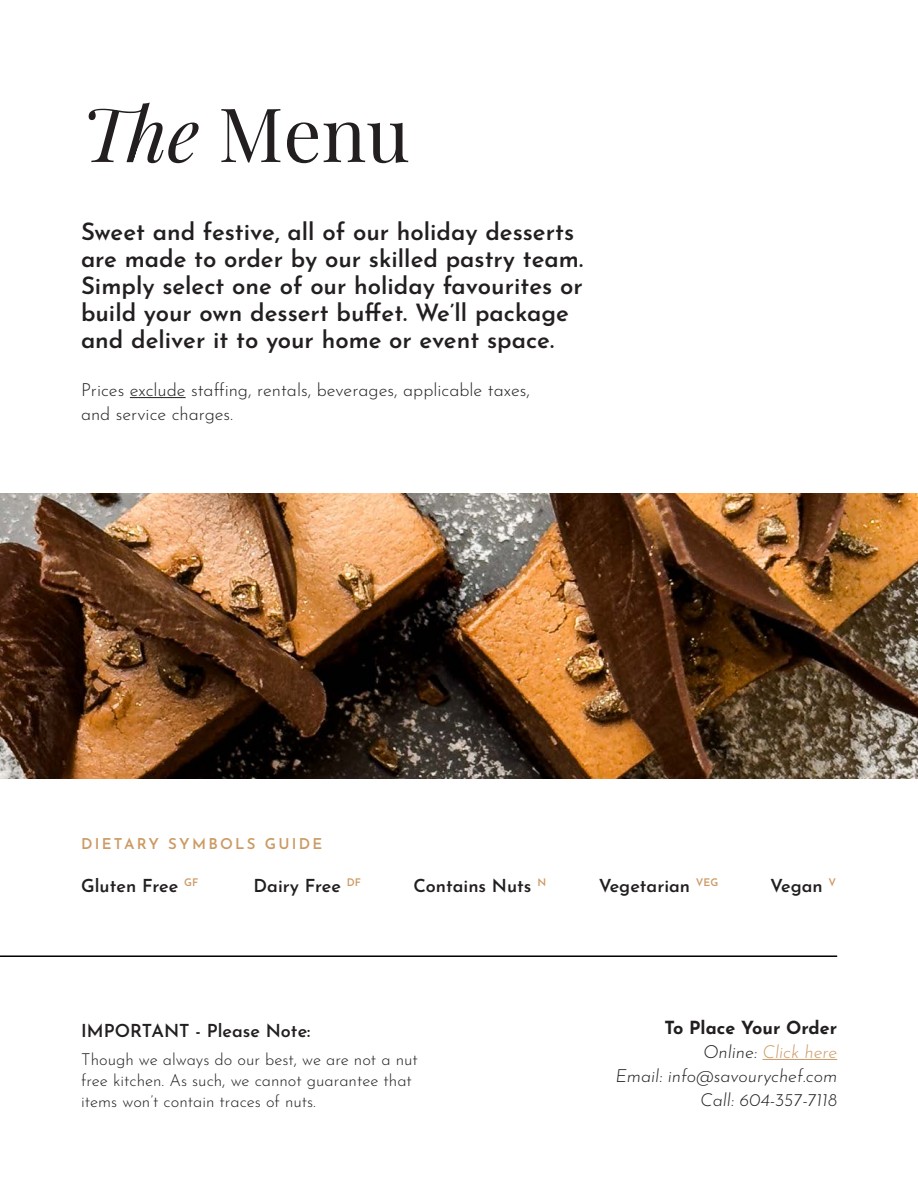
<style>
.page{position:relative;width:918px;height:1188px;background:#fff}
.page>*{position:absolute;margin:0;border:0;box-sizing:border-box;transform-origin:0 0}
.t1{font:75px "Playfair Display";color:#231f20}
.Menu_Text{font:600 24px/27px "Josefin Sans";color:#231f20}
.Menu_Text-2{font:600 18px "Josefin Sans";color:#231f20}
.Menu_Text-3{font:300 18px "Josefin Sans";color:#231f20}
.Menu_Text-4{font:italic 300 18px "Josefin Sans";color:#231f20}
.Menu_Text-5{font:700 18px "Josefin Sans";color:#231f20}
.Menu_Text-6{font:italic 300 18px "Josefin Sans";color:#cc9a64}
.Menu_Text-7{font:300 16.5px/21px "Josefin Sans";color:#231f20}
.Menu_Text-8{font:600 15px "Josefin Sans";letter-spacing:.15em;color:#cc9a64}
.s1{font-style:italic}
.s2{color:#231f20}
</style>
<div class="page">
<hr style="left:130px;top:397px;width:56px;height:1px;background:#231f20">
<hr style="left:763px;top:1059px;width:74px;height:1px;background:#cc9a64">
<hr style="left:0;top:955px;width:837px;height:2px;background:#000">
<img style="left:0;top:494px;width:918px;height:285px">
<p class="t1" style="left:81px;top:75px;width:330px"><span class="s1">The</span> Menu</p>
<p class="Menu_Text" style="left:81px;top:215px;width:504px">Sweet and festive, all of our holiday desserts are made to order by our skilled pastry team.<br>Simply select one of our holiday favourites or build your own dessert buffet. We’ll package and deliver it to your home or event space.</p>
<p class="Menu_Text-3" style="left:81px;top:376px;width:451px">Prices exclude staffing, rentals, beverages, applicable taxes,</p>
<p class="Menu_Text-3" style="left:81px;top:400px;width:154px">and service charges.</p>
<p class="Menu_Text-8" style="left:81px;top:831px;width:243px">DIETARY SYMBOLS GUIDE</p>
<p class="Menu_Text-2" style="left:81px;top:871px;width:119px">Gluten Free <sup>GF</sup></p>
<p class="Menu_Text-2" style="left:254px;top:871px;width:109px">Dairy Free <sup>DF</sup></p>
<p class="Menu_Text-2" style="left:413px;top:871px;width:134px">Contains Nuts <sup>N</sup></p>
<p class="Menu_Text-2" style="left:599px;top:871px;width:121px">Vegetarian <sup>VEG</sup></p>
<p class="Menu_Text-2" style="left:770px;top:871px;width:67px">Vegan <sup>V</sup></p>
<p class="Menu_Text-2" style="left:81px;top:1016px;width:231px">IMPORTANT - Please Note:</p>
<p class="Menu_Text-7" style="left:81px;top:1047px;width:338px">Though we always do our best, we are not a nut free kitchen. As such, we cannot guarantee that items won’t contain traces of nuts.</p>
<p class="Menu_Text-5" style="left:664px;top:1011px;width:174px">To Place Your Order</p>
<p class="Menu_Text-6" style="left:703px;top:1036px;width:136px"><span class="s2">Online:</span> Click here</p>
<p class="Menu_Text-4" style="left:615px;top:1060px;width:223px">Email: info@savourychef.com</p>
<p class="Menu_Text-4" style="left:700px;top:1084px;width:139px">Call: 604-357-7118</p>
</div>
